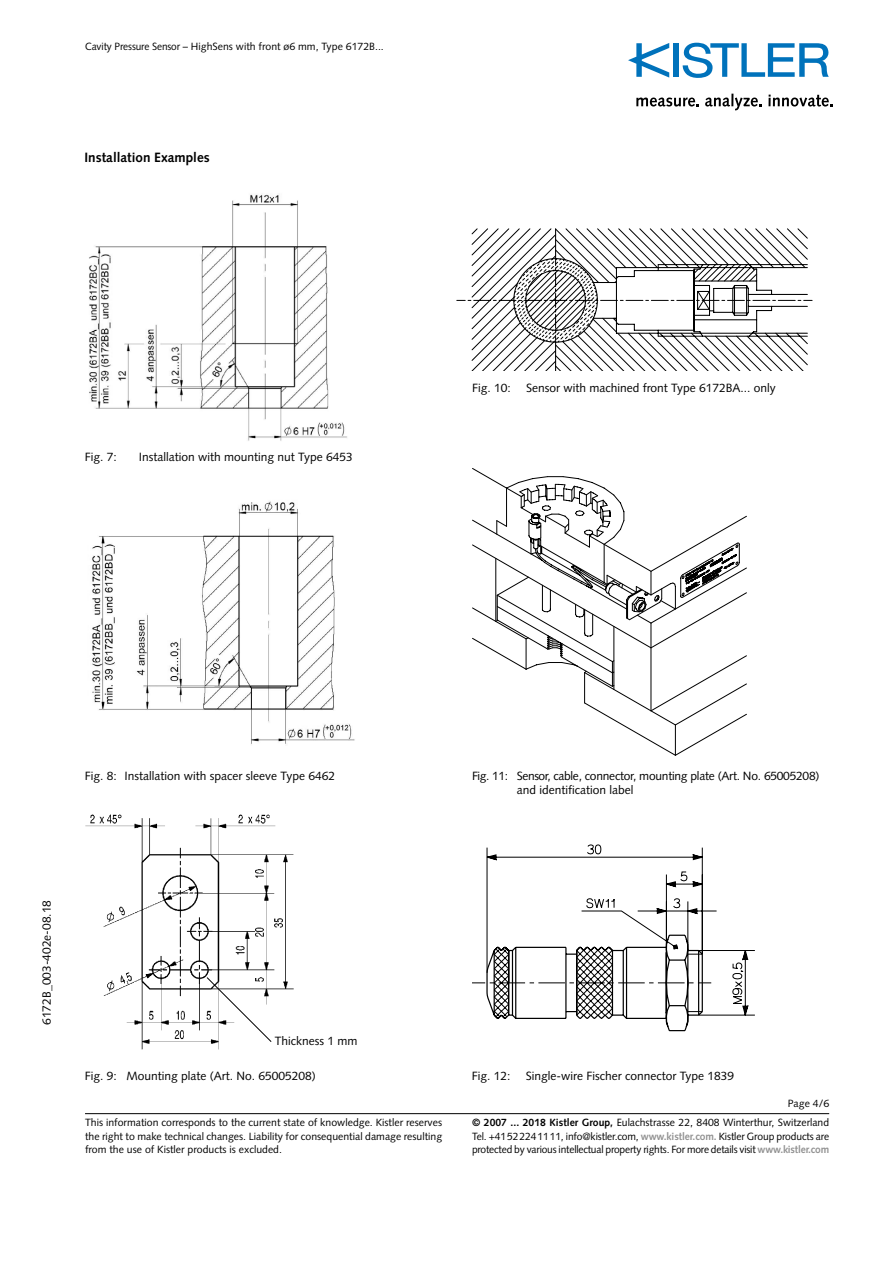
<style>
.page{position:relative;width:893px;height:1263px;background:#fff}
.page>*{position:absolute;margin:0;border:0;box-sizing:border-box;transform-origin:0 0}
.t1{font:700 13.5px "Syntax LT Std";color:#000}
.t2{font:12px "Syntax LT Std";color:#000}
.t3{font:12px/14.4px "Syntax LT Std";letter-spacing:-.02em;color:#000}
.t4{font:10.5px/13.5px "Syntax LT Std";letter-spacing:-.01em;color:#000;text-align:justify}
.t5{font:10.5px "Syntax LT Std";letter-spacing:-.01em;color:#000;scale:.96 1}
.s1{font-weight:700}
.s2{font-weight:700;color:#929292}
</style>
<div class="page">
<hr style="left:85px;top:1113px;width:744px;height:1px;background:#000">
<div style="left:673px;top:43px;width:6px;height:34px;background:#0072bb"></div>
<svg style="left:683px;top:43px;width:146px;height:35px"></svg>
<svg style="left:628px;top:43px;width:41px;height:35px"></svg>
<svg style="left:636px;top:98px;width:63px;height:9px"></svg>
<svg style="left:705px;top:94px;width:57px;height:16px"></svg>
<svg style="left:768px;top:95px;width:65px;height:12px"></svg>
<svg style="left:456px;top:228px;width:357px;height:142px"></svg>
<svg style="left:513px;top:228px;width:295px;height:142px"></svg>
<svg style="left:472px;top:468px;width:23px;height:184px"></svg>
<svg style="left:495px;top:476px;width:245px;height:280px"></svg>
<svg style="left:682px;top:544px;width:56px;height:68px"></svg>
<svg style="left:472px;top:845px;width:283px;height:171px"></svg>
<svg style="left:486px;top:934px;width:218px;height:97px"></svg>
<img style="left:85px;top:814px;width:209px;height:236px">
<img style="left:89px;top:194px;width:258px;height:247px">
<img style="left:92px;top:501px;width:263px;height:243px">
<p class="t5" style="left:85px;top:41px;width:313px">Cavity Pressure Sensor – HighSens with front ø6 mm, Type 6172B...</p>
<p class="t1" style="left:85px;top:150px;width:127px">Installation Examples</p>
<p class="t2" style="left:85px;top:449px;width:34px">Fig. 7:</p>
<p class="t2" style="left:139px;top:449px;width:215px">Installation with mounting nut Type 6453</p>
<p class="t2" style="left:472px;top:380px;width:40px">Fig. 10:</p>
<p class="t2" style="left:526px;top:380px;width:251px">Sensor with machined front Type 6172BA... only</p>
<p class="t2" style="left:85px;top:768px;width:252px">Fig. 8: Installation with spacer sleeve Type 6462</p>
<p class="t3" style="left:517px;top:768px;width:304px;text-indent:-45px">Fig. 11: Sensor, cable, connector, mounting plate (Art. No. 65005208) and identification label</p>
<p class="t2" style="left:39px;top:1025px;width:126px;rotate:-90deg">6172B_003-402e-08.18</p>
<p class="t2" style="left:275px;top:1034px;width:84px">Thickness 1 mm</p>
<p class="t2" style="left:85px;top:1069px;width:232px">Fig. 9: Mounting plate (Art. No. 65005208)</p>
<p class="t4" style="left:85px;top:1116px;width:359px">This information corresponds to the current state of knowledge. Kistler reserves the right to make technical changes. Liability for consequential damage resulting from the use of Kistler products is excluded.</p>
<p class="t2" style="left:472px;top:1069px;width:40px">Fig. 12:</p>
<p class="t2" style="left:526px;top:1069px;width:210px">Single-wire Fischer connector Type 1839</p>
<p class="t4" style="left:788px;top:1097px;width:43px">Page 4/6</p>
<p class="t4" style="left:472px;top:1116px;width:359px"><span class="s1">© 2007 ... 2018 Kistler Group,</span> Eulachstrasse 22, 8408 Winterthur, Switzerland Tel. +41 52 224 11 11, info@kistler.com, <span class="s2">www.kistler.com.</span> Kistler Group products are protected by various intellectual property rights. For more details visit <span class="s2">www.kistler.com</span></p>
</div>
